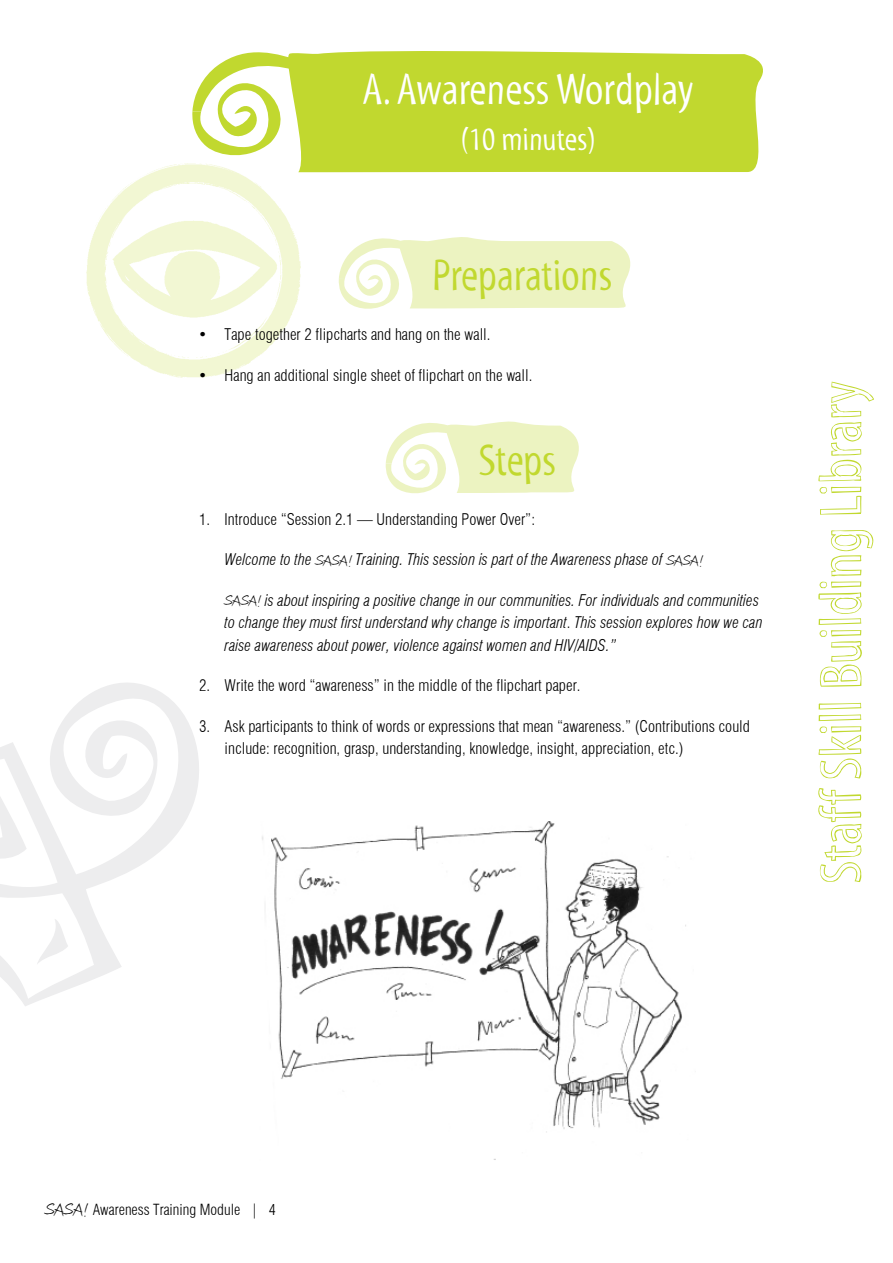
<style>
.page{position:relative;width:893px;height:1263px;background:#fff}
.page>*{position:absolute;margin:0;border:0;box-sizing:border-box;transform-origin:0 0}
.t1{font:60.15px "Myriad Std Sketch";color:#c1d82f}
.t2{font:45px "Myriad Tilt";color:#fff}
.t3{font:45px "Myriad Tilt";color:#c1d82f}
.t4{font:33px "Myriad Tilt";color:#fff}
.t5{font:300 condensed 15.75px/22.5px "Swiss 721 BT";color:#000}
.t6{font:italic 300 condensed 15.75px/22.5px "Swiss 721 BT";color:#000}
.t7{font:300 condensed 15px "Swiss 721 BT";color:#000}
.s1{font-family:"Attractmorewomen";font-weight:400;font-style:normal;font-stretch:normal;font-size:18px}
.s2{font-style:normal}
.s3{font-family:"Attractmorewomen";font-weight:400;font-stretch:normal;font-size:21px}
</style>
<div class="page">
<svg style="left:0;top:683px;width:199px;height:323px"></svg>
<svg style="left:0;top:783px;width:27px;height:92px"></svg>
<svg style="left:37px;top:919px;width:31px;height:46px"></svg>
<img style="left:87px;top:164px;width:224px;height:213px">
<svg style="left:338px;top:237px;width:293px;height:72px"></svg>
<svg style="left:385px;top:421px;width:194px;height:73px"></svg>
<img style="left:262px;top:821px;width:424px;height:339px">
<svg style="left:192px;top:52px;width:90px;height:104px"></svg>
<div style="left:282px;top:51px;width:481px;height:121px;background:#c1d82f"></div>
<h2 class="t2" style="left:362px;top:65px;width:333px">A. Awareness Wordplay</h2>
<h3 class="t4" style="left:460px;top:122px;width:137px">(10 minutes)</h3>
<h2 class="t3" style="left:432px;top:251px;width:181px">Preparations</h2>
<p class="t5" style="left:199px;top:323px;width:293px">• Tape together 2 flipcharts and hang on the wall.</p>
<p class="t5" style="left:199px;top:364px;width:335px">• Hang an additional single sheet of flipchart on the wall.</p>
<h2 class="t3" style="left:479px;top:435px;width:79px">Steps</h2>
<p class="t5" style="left:199px;top:508px;width:337px">1. Introduce “Session 2.1 — Understanding Power Over”:</p>
<p class="t6" style="left:225px;top:548px;width:480px">Welcome to the <span class="s1">SASA !</span> Training. This session is part of the Awareness phase of <span class="s1">SASA !</span></p>
<p class="t6" style="left:225px;top:589px;width:539px"><span class="s1">SASA !</span> is about inspiring a positive change in our communities. For individuals and communities to change they must first understand why change is important<span class="s2">.</span> This session explores how we can raise awareness about power, violence against women and HIV/AIDS.”</p>
<p class="t5" style="left:199px;top:674px;width:383px">2. Write the word “awareness” in the middle of the flipchart paper.</p>
<p class="t5" style="left:225px;top:715px;width:527px;text-indent:-26px">3. Ask participants to think of words or expressions that mean “awareness.” (Contributions could include: recognition, grasp, understanding, knowledge, insight, appreciation, etc.)</p>
<h1 class="t1" style="left:807px;top:883px;width:506px;rotate:-90deg">Staff Skill Building Library</h1>
<p class="t7" style="left:45px;top:1201px;width:232px"><span class="s3">sasa !</span> Awareness Training Module | 4</p>
</div>
